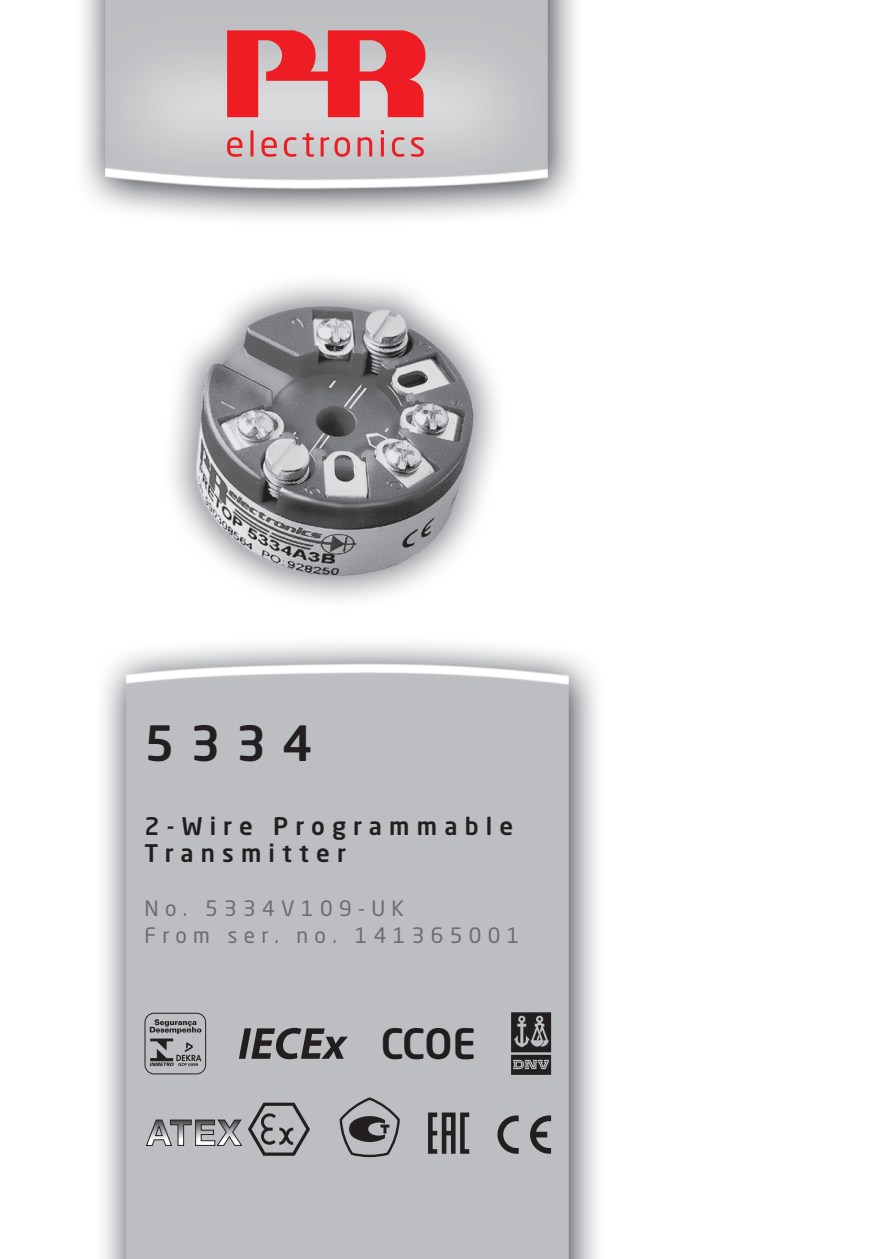
<style>
.page{position:relative;width:893px;height:1259px;background:#fff}
.page>*{position:absolute;margin:0;border:0;box-sizing:border-box;transform-origin:0 0}
.t1{font:500 48px "Neo Sans Pro";color:#231f20}
.t2{font:500 41.4px "Neo Sans Pro";color:#201d1e}
.t3{font:500 24px/27px "Neo Sans Pro";letter-spacing:.3em;color:#231f20}
.t4{font:21px/27px "Neo Sans Pro";letter-spacing:.3em;color:#6c6d70}
</style>
<div class="page">
<img style="left:172px;top:282px;width:325px;height:318px">
<img style="left:103px;top:643px;width:494px;height:616px">
<img style="left:82px;top:0;width:494px;height:219px">
<svg style="left:227px;top:137px;width:15px;height:20px"></svg>
<svg style="left:250px;top:130px;width:4px;height:27px"></svg>
<svg style="left:261px;top:137px;width:16px;height:20px"></svg>
<svg style="left:284px;top:137px;width:12px;height:20px"></svg>
<svg style="left:302px;top:133px;width:12px;height:24px"></svg>
<svg style="left:321px;top:137px;width:29px;height:20px"></svg>
<svg style="left:358px;top:137px;width:14px;height:20px"></svg>
<svg style="left:381px;top:130px;width:3px;height:27px"></svg>
<svg style="left:392px;top:137px;width:12px;height:20px"></svg>
<svg style="left:411px;top:137px;width:13px;height:20px"></svg>
<svg style="left:227px;top:30px;width:199px;height:87px;background:#e35b60"></svg>
<svg style="left:511px;top:1012px;width:40px;height:62px;background:#504e4f"></svg>
<svg style="left:150px;top:1019px;width:51px;height:47px;background:#919193"></svg>
<div style="left:145px;top:1012px;width:61px;height:62px;border:1px solid #231f20;border-radius:9px"></div>
<svg style="left:239px;top:1028px;width:109px;height:31px;background:#747375"></svg>
<svg style="left:145px;top:1119px;width:96px;height:27px;background:#9d9d9f"></svg>
<svg style="left:248px;top:1102px;width:62px;height:53px;background:#969698"></svg>
<svg style="left:428px;top:1112px;width:41px;height:41px;background:#6c6a6c"></svg>
<svg style="left:340px;top:1097px;width:60px;height:61px;background:#8f8f91"></svg>
<svg style="left:530px;top:1115px;width:21px;height:38px"></svg>
<svg style="left:497px;top:1115px;width:22px;height:38px"></svg>
<h1 class="t1" style="left:145px;top:713px;width:169px">5334</h1>
<p class="t3" style="left:145px;top:812px;width:370px">2-Wire Programmable<br>Transmitter</p>
<p class="t4" style="left:145px;top:894px;width:376px">No. 5334V109-UK<br>From ser. no. 141365001</p>
<h2 class="t2" style="left:381px;top:1017px;width:97px">CCOE</h2>
</div>
